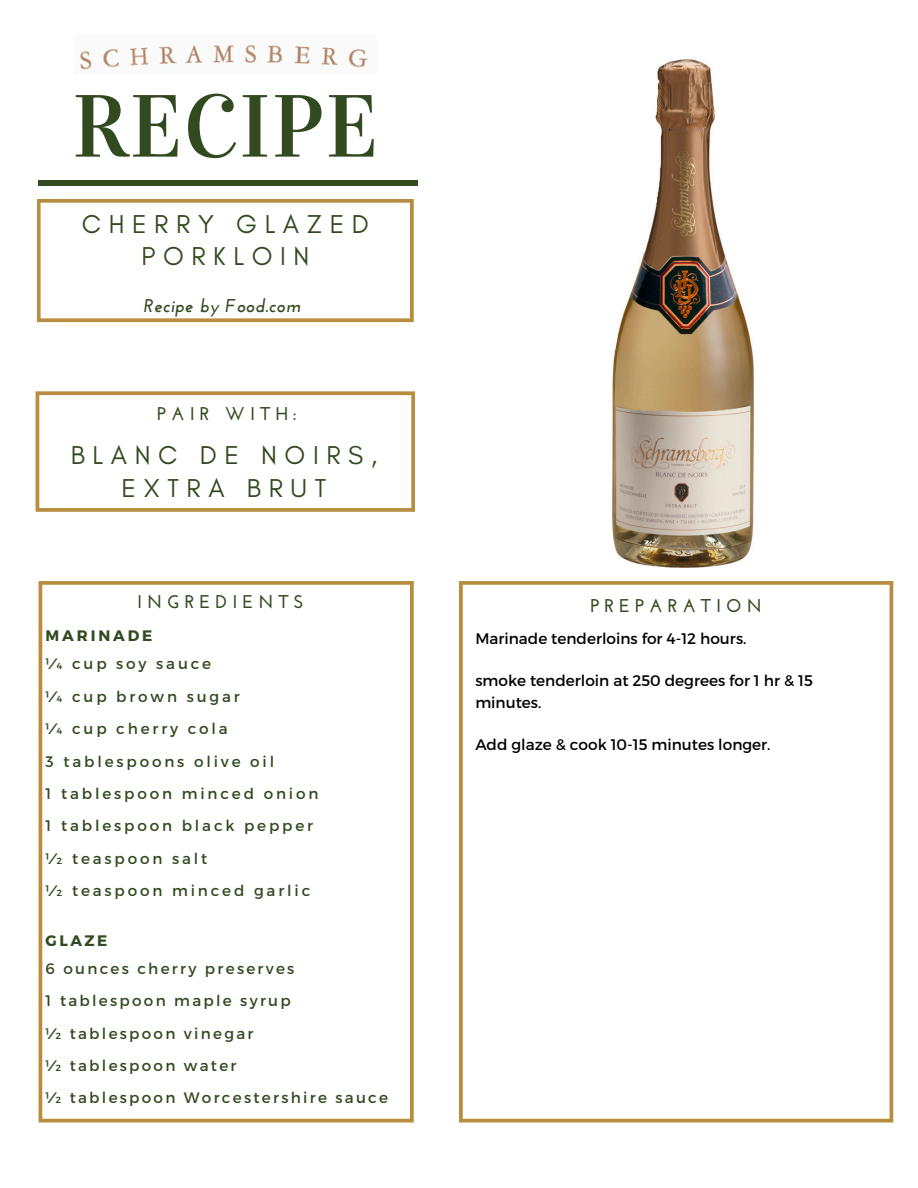
<style>
.page{position:relative;width:918px;height:1188px;background:#fff}
.page>*{position:absolute;margin:0;border:0;box-sizing:border-box;transform-origin:0 0}
.t1{font:88.35px "Vidaloka";letter-spacing:.02em;color:#324a20}
.t2{font:26.4px/32.7px "Glacial Indifference";letter-spacing:.29em;color:#324a20;text-align:center}
.t3{font:700 18.45px "Josefin Sans";letter-spacing:.27em;color:#324a20}
.t4{font:italic 700 18.45px "Josefin Sans";letter-spacing:.025em;color:#324a20}
.t5{font:15.3px/21.3px "Montserrat";color:#000}
.t6{font:15.15px "Montserrat";letter-spacing:.19em;color:#324a20}
.t7{font:15.15px "Montserrat";letter-spacing:.15em;color:#324a20}
.t8{font:700 15.15px "Montserrat";letter-spacing:.19em;color:#324a20}
</style>
<div class="page">
<svg style="left:39px;top:581px;width:375px;height:542px"></svg>
<svg style="left:36px;top:391px;width:379px;height:121px"></svg>
<div style="left:39px;top:180px;width:379px;height:5px;background:#324a20"></div>
<img style="left:79px;top:41px;width:292px;height:29px">
<svg style="left:37px;top:199px;width:377px;height:123px"></svg>
<svg style="left:459px;top:581px;width:434px;height:541px"></svg>
<img style="left:612px;top:60px;width:141px;height:507px">
<h3 class="t1" style="left:73px;top:74px;width:307px">RECIPE</h3>
<h2 class="t2" style="left:82px;top:207px;width:289px">CHERRY GLAZED<br>PORKLOIN</h2>
<p class="t4" style="left:144px;top:298px;width:158px">Recipe by Food.com</p>
<h5 class="t3" style="left:157px;top:407px;width:141px">PAIR WITH:</h5>
<p class="t2" style="left:71px;top:438px;width:308px">BLANC DE NOIRS,<br>EXTRA BRUT</p>
<p class="t3" style="left:137px;top:595px;width:168px">INGREDIENTS</p>
<p class="t8" style="left:46px;top:626px;width:108px">MARINADE</p>
<p class="t6" style="left:46px;top:654px;width:167px">1⁄4 cup soy sauce</p>
<p class="t6" style="left:46px;top:687px;width:196px">1⁄4 cup brown sugar</p>
<p class="t6" style="left:46px;top:719px;width:184px">1⁄4 cup cherry cola</p>
<p class="t6" style="left:46px;top:751px;width:230px">3 tablespoons olive oil</p>
<p class="t6" style="left:46px;top:784px;width:274px">1 tablespoon minced onion</p>
<h5 class="t6" style="left:46px;top:816px;width:269px">1 tablespoon black pepper</h5>
<p class="t6" style="left:46px;top:849px;width:163px">1⁄2 teaspoon salt</p>
<p class="t6" style="left:46px;top:881px;width:266px">1⁄2 teaspoon minced garlic</p>
<p class="t8" style="left:46px;top:931px;width:63px">GLAZE</p>
<p class="t7" style="left:46px;top:959px;width:250px">6 ounces cherry preserves</p>
<p class="t7" style="left:46px;top:991px;width:247px">1 tablespoon maple syrup</p>
<p class="t7" style="left:46px;top:1023px;width:209px">1⁄2 tablespoon vinegar</p>
<h3 class="t7" style="left:46px;top:1056px;width:192px">1⁄2 tablespoon water</h3>
<p class="t7" style="left:46px;top:1088px;width:344px">1⁄2 tablespoon Worcestershire sauce</p>
<h1 class="t3" style="left:591px;top:598px;width:173px">PREPARATION</h1>
<h2 class="t5" style="left:475px;top:627px;width:273px">Marinade tenderloins for 4-12 hours.</h2>
<h4 class="t5" style="left:475px;top:669px;width:339px">smoke tenderloin at 250 degrees for 1 hr &amp; 15 minutes.</h4>
<h3 class="t5" style="left:475px;top:734px;width:297px">Add glaze &amp; cook 10-15 minutes longer.</h3>
</div>
